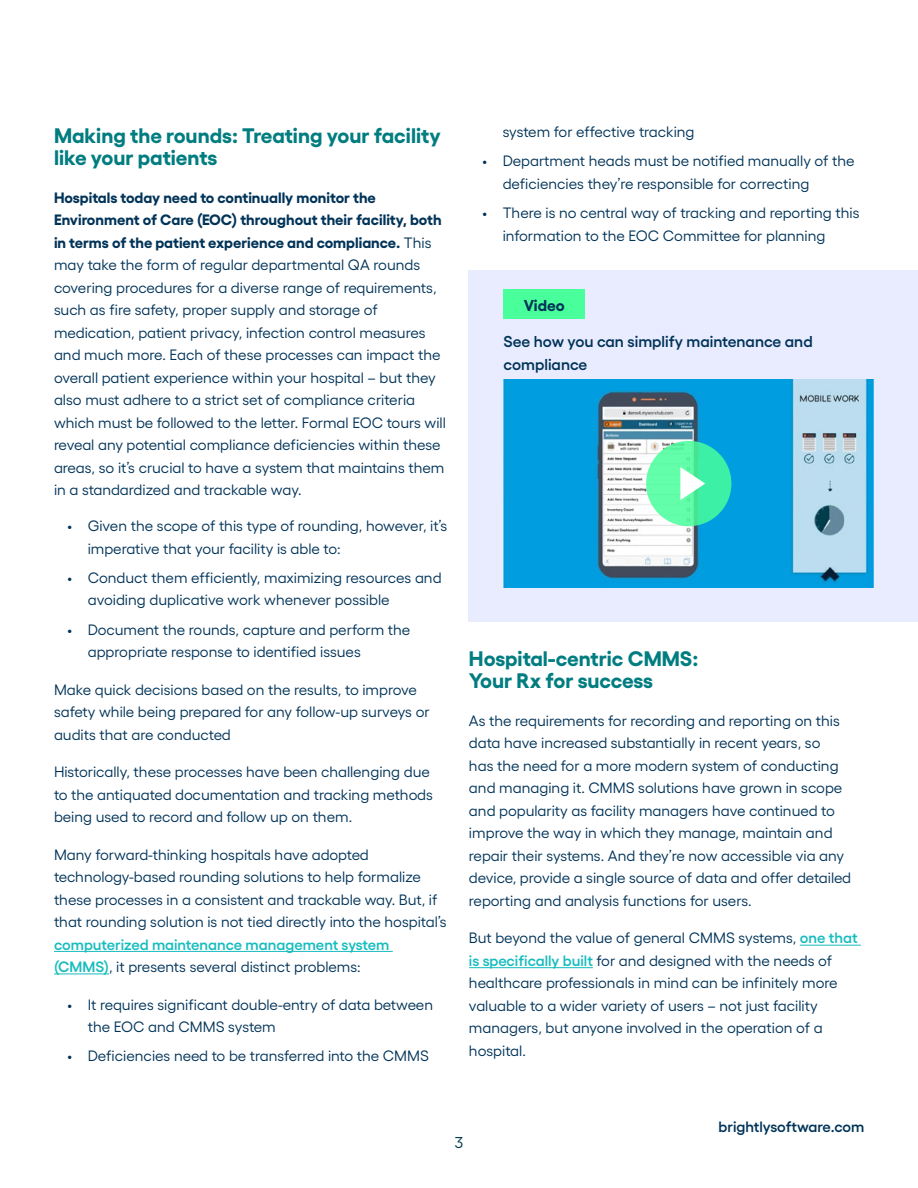
<style>
.page{position:relative;width:918px;height:1188px;background:#fff}
.page>*{position:absolute;margin:0;border:0;box-sizing:border-box;transform-origin:0 0}
.t1{font:700 21px/22.5px "Yellix";color:#017d80}
.t2{font:600 15.75px/22.5px "Yellix";color:#003358}
.t3{font:700 15.75px "Yellix";letter-spacing:-.005em;color:#003358}
.t4{font:15.75px "Yellix";color:#003d4c}
.t5{font:15px/22.5px "Yellix";color:#003358}
.t6{font:600 15px/22.5px "Yellix";color:#17bcbe}
.t7{font:600 15px "Yellix";color:#003358}
.s1{font-weight:700}
.s2{font-weight:400;color:#003358}
.s3{font-weight:600;color:#17bcbe}
</style>
<div class="page">
<hr style="left:54px;top:951px;width:339px;height:1px;background:#17bcbe">
<hr style="left:54px;top:974px;width:55px;height:1px;background:#17bcbe">
<hr style="left:800px;top:945px;width:61px;height:1px;background:#17bcbe">
<hr style="left:469px;top:967px;width:124px;height:1px;background:#17bcbe">
<div style="left:469px;top:270px;width:449px;height:351px;background:#e9ebfe"></div>
<img style="left:504px;top:380px;width:370px;height:208px">
<svg style="left:646px;top:441px;width:85px;height:85px;background:#53f6a6"></svg>
<svg style="left:680px;top:467px;width:25px;height:33px"></svg>
<div style="left:504px;top:289px;width:81px;height:30px;background:#48ff9b"></div>
<h1 class="t1" style="left:54px;top:122px;width:388px">Making the rounds: Treating your facility like your patients</h1>
<p class="t5" style="left:54px;top:185px;width:393px"><span class="s1">Hospitals today need to continually monitor the Environment of Care (EOC) throughout their facility, both in terms of the patient experience and compliance.</span> This may take the form of regular departmental QA rounds covering procedures for a diverse range of requirements, such as fire safety, proper supply and storage of medication, patient privacy, infection control measures and much more. Each of these processes can impact the overall patient experience within your hospital – but they also must adhere to a strict set of compliance criteria which must be followed to the letter. Formal EOC tours will reveal any potential compliance deficiencies within these areas, so it’s crucial to have a system that maintains them in a standardized and trackable way.</p>
<p class="t5" style="left:88px;top:513px;width:361px;text-indent:-20px">• Given the scope of this type of rounding, however, it’s imperative that your facility is able to:</p>
<p class="t5" style="left:88px;top:565px;width:355px;text-indent:-20px">• Conduct them efficiently, maximizing resources and avoiding duplicative work whenever possible</p>
<p class="t5" style="left:88px;top:617px;width:324px;text-indent:-20px">• Document the rounds, capture and perform the appropriate response to identified issues</p>
<p class="t5" style="left:54px;top:677px;width:377px">Make quick decisions based on the results, to improve safety while being prepared for any follow-up surveys or audits that are conducted</p>
<p class="t5" style="left:54px;top:759px;width:381px">Historically, these processes have been challenging due to the antiquated documentation and tracking methods being used to record and follow up on them.</p>
<p class="t5" style="left:54px;top:842px;width:394px">Many forward-thinking hospitals have adopted technology-based rounding solutions to help formalize these processes in a consistent and trackable way. But, if that rounding solution is not tied directly into the hospital’s</p>
<p class="t6" style="left:54px;top:931px;width:337px">computerized maintenance management system (CMMS)<span class="s2">, it presents several distinct problems:</span></p>
<p class="t5" style="left:88px;top:992px;width:347px;text-indent:-20px">• It requires significant double-entry of data between the EOC and CMMS system</p>
<p class="t5" style="left:68px;top:1043px;width:363px">• Deficiencies need to be transferred into the CMMS</p>
<p class="t5" style="left:503px;top:119px;width:193px">system for effective tracking</p>
<p class="t5" style="left:503px;top:148px;width:353px;text-indent:-20px">• Department heads must be notified manually of the deficiencies they’re responsible for correcting</p>
<p class="t5" style="left:503px;top:200px;width:358px;text-indent:-20px">• There is no central way of tracking and reporting this information to the EOC Committee for planning</p>
<p class="t3" style="left:524px;top:293px;width:42px">Video</p>
<p class="t2" style="left:504px;top:329px;width:311px">See how you can simplify maintenance and compliance</p>
<h1 class="t1" style="left:469px;top:645px;width:231px">Hospital-centric CMMS:<br>Your Rx for success</h1>
<p class="t5" style="left:469px;top:708px;width:384px">As the requirements for recording and reporting on this data have increased substantially in recent years, so<br>has the need for a more modern system of conducting and managing it. CMMS solutions have grown in scope and popularity as facility managers have continued to improve the way in which they manage, maintain and repair their systems. And they’re now accessible via any device, provide a single source of data and offer detailed reporting and analysis functions for users.</p>
<p class="t5" style="left:469px;top:925px;width:390px">But beyond the value of general CMMS systems, <span class="s3">one that is specifically built</span> for and designed with the needs of healthcare professionals in mind can be infinitely more valuable to a wider variety of users – not just facility managers, but anyone involved in the operation of a hospital.</p>
<p class="t4" style="left:455px;top:1131px;width:10px">3</p>
<p class="t7" style="left:719px;top:1115px;width:147px">brightlysoftware.com</p>
</div>
